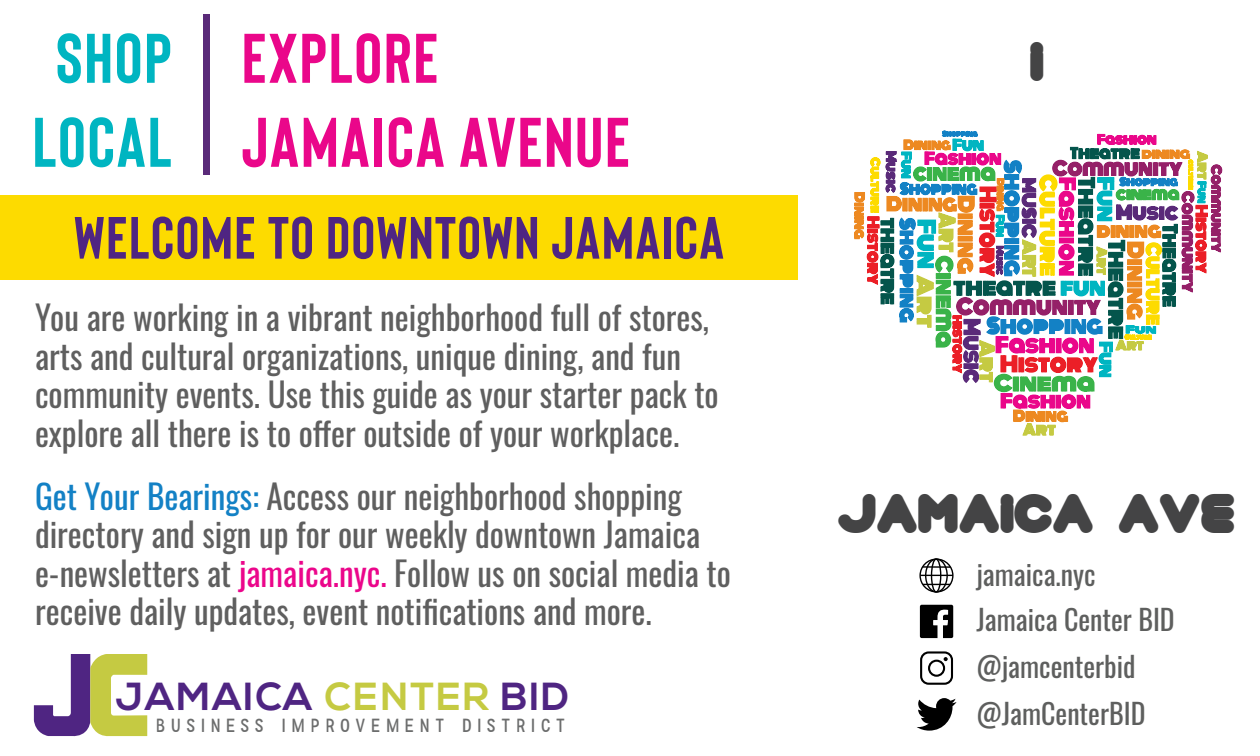
<style>
.page{position:relative;width:1260px;height:756px;background:#fff}
.page>*{position:absolute;margin:0;border:0;box-sizing:border-box;transform-origin:0 0}
.t1{font:700 70px/84px "Bison";letter-spacing:.025em;color:#ea078a}
.t2{font:700 70px/84px "Bison";letter-spacing:.025em;color:#00b5c1;text-align:center}
.t3{font:700 59.5px "Bison";letter-spacing:.025em;color:#4f2582}
.t4{font:49px "Pouttu";color:#444445}
.t5{font:700 39.2px "Nexa";letter-spacing:.05em;color:#4f2582}
.t6{font:33.25px/38.5px "Oswald";color:#5f5f5f}
.t7{font:28px/46.6px "Oswald";color:#5e5f5e}
.t8{font:300 18.9px "FFF";letter-spacing:.31em;color:#6c6d6d}
.s1{color:#1381c5}
.s2{color:#eb068b}
.s3{color:#c5ca42}
</style>
<div class="page">
<div style="left:0;top:195px;width:798px;height:85px;background:#fddb00"></div>
<svg style="left:34px;top:654px;width:113px;height:82px"></svg>
<svg style="left:917px;top:698px;width:40px;height:33px"></svg>
<svg style="left:920px;top:605px;width:33px;height:33px"></svg>
<div style="left:203px;top:14px;width:7px;height:161px;background:#5a2a79"></div>
<div style="left:920px;top:651px;width:33px;height:34px;border:2px solid #000;border-radius:8px"></div>
<div style="left:928px;top:660px;width:17px;height:17px;border:2px solid #000;border-radius:50%"></div>
<svg style="left:944px;top:657px;width:4px;height:4px"></svg>
<div style="left:919px;top:558px;width:35px;height:35px;border:1px solid #000;border-radius:50%"></div>
<div style="left:931px;top:558px;width:10px;height:35px;border:1px solid #000;border-radius:50%"></div>
<div style="left:925px;top:558px;width:23px;height:35px;border:1px solid #000;border-radius:50%"></div>
<hr style="left:923px;top:566px;width:28px;height:2px;background:#000">
<hr style="left:920px;top:575px;width:33px;height:1px;background:#000">
<svg style="left:923px;top:584px;width:27px;height:1px"></svg>
<svg style="left:854px;top:131px;width:368px;height:305px"></svg>
<h1 class="t2" style="left:32px;top:17px;width:141px">SHOP<br>LOCAL</h1>
<h1 class="t1" style="left:242px;top:17px;width:390px">EXPLORE<br>JAMAICA AVENUE</h1>
<h3 class="t4" style="left:1030px;top:36px;width:15px">I</h3>
<h2 class="t3" style="left:74px;top:203px;width:652px">WELCOME TO DOWNTOWN JAMAICA</h2>
<p class="t6" style="left:35px;top:302px;width:685px">You are working in a vibrant neighborhood full of stores, arts and cultural organizations, unique dining, and fun community events. Use this guide as your starter pack to explore all there is to offer outside of your workplace.</p>
<p class="t6" style="left:35px;top:480px;width:697px"><span class="s1">Get Your Bearings:</span> Access our neighborhood shopping directory and sign up for our weekly downtown Jamaica e-newsletters at <span class="s2">jamaica.nyc.</span> Follow us on social media to receive daily updates, event notifications and more.</p>
<p class="t5" style="left:116px;top:673px;width:455px">JAMAICA <span class="s3">CENTER</span> BID</p>
<p class="t8" style="left:156px;top:714px;width:411px">BUSINESS IMPROVEMENT DISTRICT</p>
<h3 class="t4" style="left:838px;top:487px;width:399px">JAMAICA AVE</h3>
<p class="t7" style="left:976px;top:554px;width:121px">jamaica.nyc</p>
<p class="t7" style="left:976px;top:599px;width:200px">Jamaica Center BID</p>
<p class="t7" style="left:976px;top:646px;width:170px">@jamcenterbid @JamCenterBID</p>
</div>
